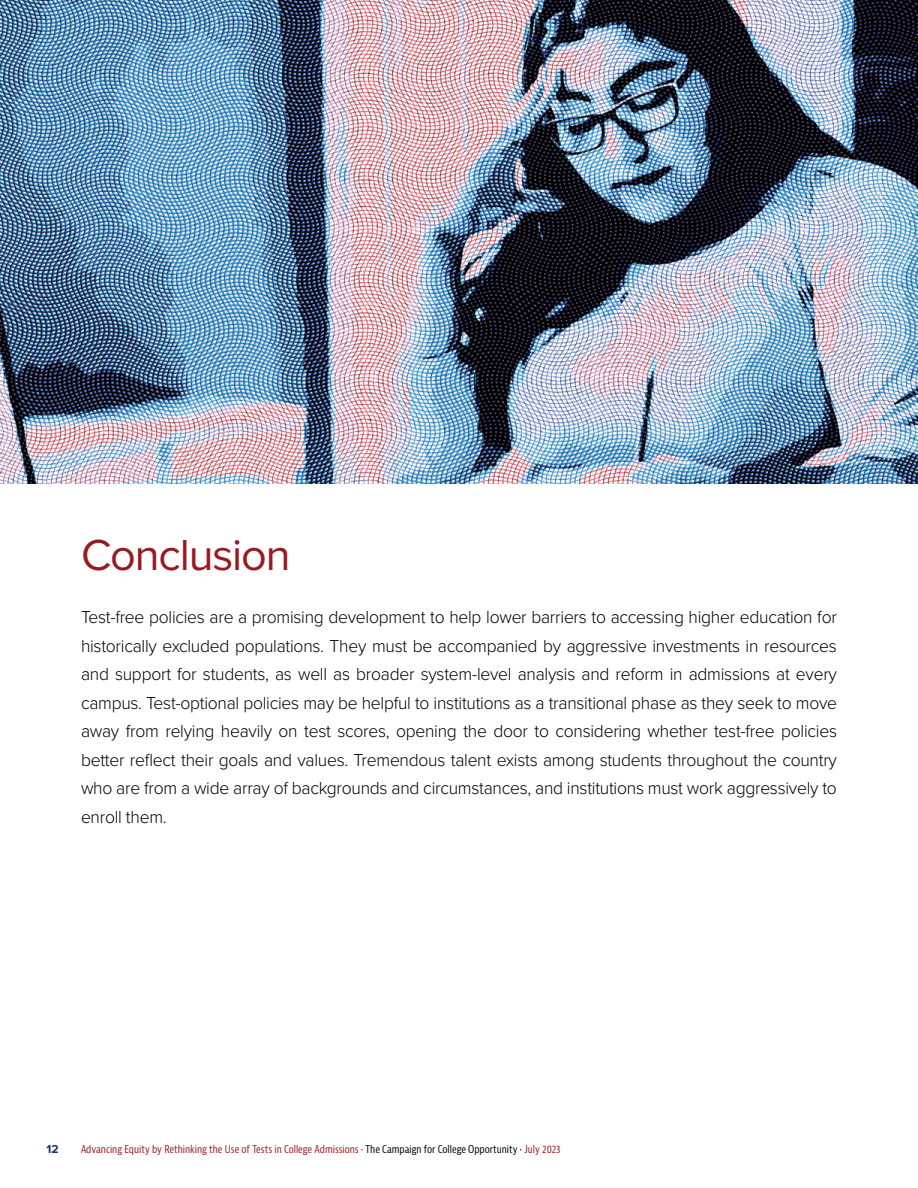
<style>
.page{position:relative;width:918px;height:1188px;background:#fff}
.page>*{position:absolute;margin:0;border:0;box-sizing:border-box;transform-origin:0 0}
.t1{font:45px "Proxima Nova";letter-spacing:-.025em;color:#991a1e}
.t2{font:300 18px/28.5px "Proxima Nova";letter-spacing:-.015em;color:#000;text-align:justify}
.t3{font:700 12px "Proxima Nova";color:#1a3564}
.t4{font:condensed 10.5px "Bernina Sans";color:#991a1e}
.s1{color:#000}
</style>
<div class="page">
<img style="left:0;top:0;width:918px;height:484px">
<h1 class="t1" style="left:81px;top:522px;width:211px">Conclusion</h1>
<p class="t2" style="left:81px;top:602px;width:758px">Test-free policies are a promising development to help lower barriers to accessing higher education for historically excluded populations. They must be accompanied by aggressive investments in resources and support for students, as well as broader system-level analysis and reform in admissions at every campus. Test-optional policies may be helpful to institutions as a transitional phase as they seek to move away from relying heavily on test scores, opening the door to considering whether test-free policies better reflect their goals and values. Tremendous talent exists among students throughout the country who are from a wide array of backgrounds and circumstances, and institutions must work aggressively to enroll them.</p>
<p class="t3" style="left:46px;top:1140px;width:14px">12</p>
<p class="t4" style="left:81px;top:1143px;width:481px">Advancing Equity by Rethinking the Use of Tests in College Admissions • <span class="s1">The Campaign for College Opportunity •</span> July 2023</p>
</div>
